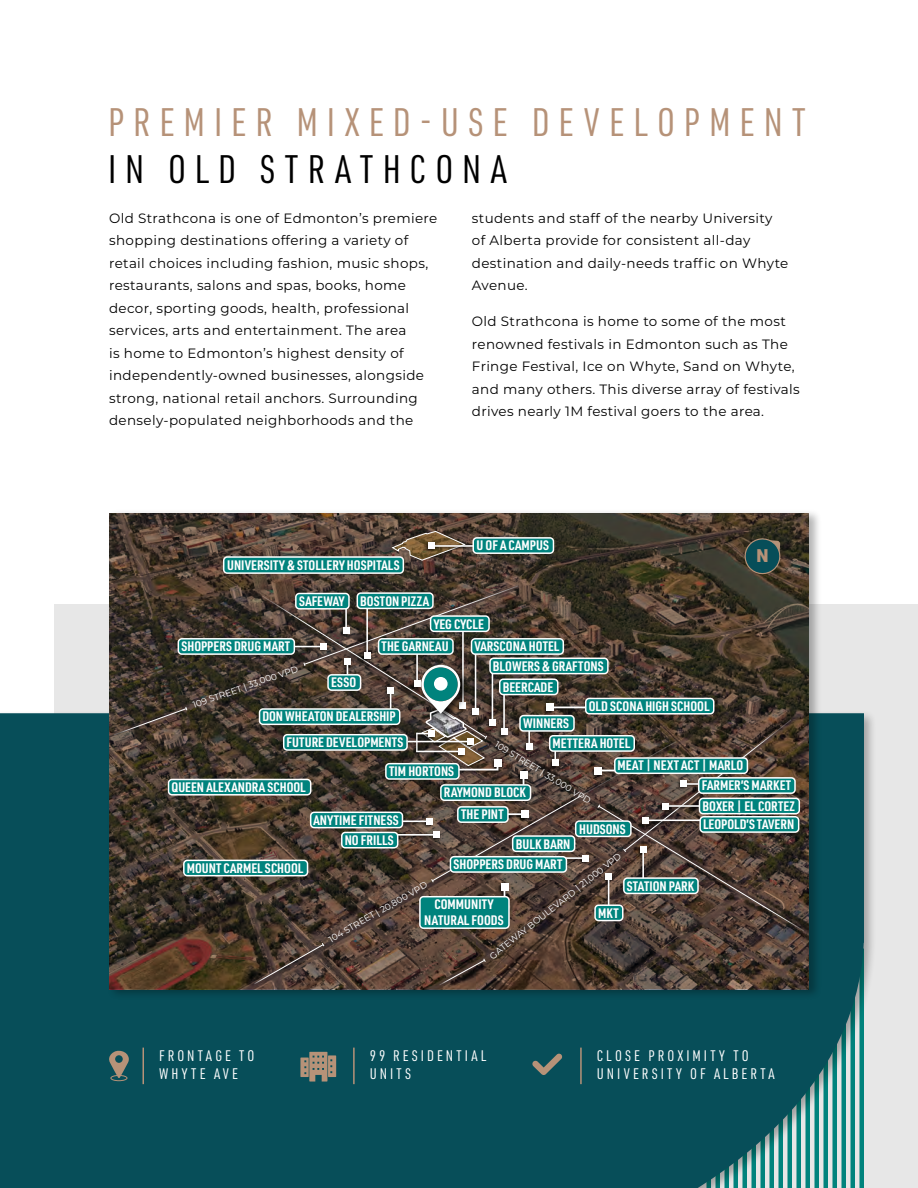
<style>
.page{position:relative;width:918px;height:1188px;background:#fff}
.page>*{position:absolute;margin:0;border:0;box-sizing:border-box;transform-origin:0 0}
.t1{font:39px "URWDIN Cond";letter-spacing:.225em;color:#b69278}
.t2{font:39px "URWDIN Cond";letter-spacing:.23em;color:#000}
.t3{font:900 18px "URWDIN";color:#b69278}
.t4{font:15px/18px "URWDIN Cond";letter-spacing:.2em;color:#fff}
.t5{font:13.5px/22.5px "Montserrat";letter-spacing:.025em;color:#000}
.t6{font:700 13.5px/20.1px "URWDIN Cond";color:#fff}
.t7{font:9px "Montserrat";color:#fff}
</style>
<div class="page">
<div style="left:54px;top:605px;width:864px;height:583px;background:#e7e7e7"></div>
<div style="left:0;top:713px;width:864px;height:475px;background:#074e59"></div>
<hr style="left:143px;top:1048px;width:1px;height:36px;background:#b69278">
<svg style="left:108px;top:1050px;width:21px;height:28px"></svg>
<div style="left:111px;top:1075px;width:16px;height:6px;border:1px solid #b69278;border-radius:50%"></div>
<hr style="left:580px;top:1048px;width:2px;height:36px;background:#b69278">
<svg style="left:532px;top:1053px;width:30px;height:22px"></svg>
<hr style="left:353px;top:1048px;width:2px;height:36px;background:#b69278">
<svg style="left:300px;top:1052px;width:36px;height:30px"></svg>
<div style="left:107px;top:508px;width:715px;height:492px;background:#000;opacity:.3"></div>
<svg style="left:109px;top:513px;width:700px;height:476px;background:#47392d"></svg>
<svg style="left:113px;top:706px;width:75px;height:30px;background:#4c3f35"></svg>
<svg style="left:253px;top:942px;width:72px;height:43px;background:#514138"></svg>
<div style="left:425px;top:542px;width:50px;height:11px;background:#000;opacity:.75"></div>
<hr style="left:431px;top:545px;width:43px;height:2px;background:#fff">
<svg style="left:392px;top:531px;width:74px;height:30px;background:#715d49"></svg>
<svg style="left:439px;top:958px;width:47px;height:28px"></svg>
<div style="left:473px;top:538px;width:80px;height:15px;background:#00837d;border-radius:4px"></div>
<div style="left:472px;top:537px;width:82px;height:17px;border:1px solid #fff;border-radius:4px"></div>
<div style="left:224px;top:557px;width:179px;height:16px;background:#00837d;border-radius:4px"></div>
<div style="left:223px;top:556px;width:181px;height:18px;border:1px solid #fff;border-radius:4px"></div>
<div style="left:184px;top:860px;width:124px;height:16px;background:#00837d;border-radius:4px"></div>
<div style="left:183px;top:860px;width:125px;height:16px;border:1px solid #fff;border-radius:4px"></div>
<div style="left:169px;top:779px;width:142px;height:16px;background:#00837d;border-radius:4px"></div>
<div style="left:168px;top:779px;width:143px;height:17px;border:1px solid #fff;border-radius:4px"></div>
<div style="left:178px;top:639px;width:116px;height:15px;background:#00837d;border-radius:4px"></div>
<div style="left:178px;top:638px;width:117px;height:17px;border:1px solid #fff;border-radius:4px"></div>
<svg style="left:261px;top:585px;width:544px;height:347px;background:#48554c"></svg>
<div style="left:434px;top:677px;width:14px;height:14px;background:#fff;border-radius:50%"></div>
<svg style="left:741px;top:535px;width:43px;height:41px;background:#2d4a46"></svg>
<h1 class="t1" style="left:108px;top:96px;width:699px">PREMIER MIXED-USE DEVELOPMENT</h1>
<h1 class="t2" style="left:108px;top:143px;width:400px">IN OLD STRATHCONA</h1>
<p class="t5" style="left:109px;top:206px;width:330px">Old Strathcona is one of Edmonton’s premiere shopping destinations offering a variety of retail choices including fashion, music shops, restaurants, salons and spas, books, home decor, sporting goods, health, professional services, arts and entertainment. The area<br>is home to Edmonton’s highest density of independently-owned businesses, alongside strong, national retail anchors. Surrounding densely-populated neighborhoods and the</p>
<p class="t5" style="left:472px;top:206px;width:318px">students and staff of the nearby University of Alberta provide for consistent all-day destination and daily-needs traffic on Whyte Avenue.</p>
<p class="t5" style="left:472px;top:310px;width:329px">Old Strathcona is home to some of the most renowned festivals in Edmonton such as The Fringe Festival, Ice on Whyte, Sand on Whyte, and many others. This diverse array of festivals drives nearly 1M festival goers to the area.</p>
<p class="t6" style="left:477px;top:535px;width:74px">U OF A CAMPUS</p>
<h2 class="t3" style="left:756px;top:544px;width:14px">N</h2>
<p class="t6" style="left:227px;top:554px;width:174px">UNIVERSITY &amp; STOLLERY HOSPITALS</p>
<p class="t6" style="left:299px;top:590px;width:131px">SAFEWAY BOSTON PIZZA</p>
<p class="t6" style="left:382px;top:612px;width:104px;line-height:22.8px;text-indent:52px">YEG CYCLE<br>THE GARNEAU</p>
<p class="t6" style="left:181px;top:636px;width:110px">SHOPPERS DRUG MART</p>
<p class="t6" style="left:493px;top:636px;width:112px;line-height:19.5px;text-indent:-18px">VARSCONA HOTEL<br>BLOWERS &amp; GRAFTONS</p>
<p class="t6" style="left:503px;top:676px;width:52px">BEERCADE</p>
<p class="t6" style="left:589px;top:696px;width:122px">OLD SCONA HIGH SCHOOL</p>
<p class="t6" style="left:553px;top:713px;width:79px;text-indent:-29px">WINNERS<br>METTERA HOTEL</p>
<p class="t6" style="left:702px;top:755px;width:95px;text-indent:-84px">MEAT | NEXT ACT | MARLO<br>FARMER’S MARKET<br>BOXER | EL CORTEZ</p>
<p class="t6" style="left:703px;top:814px;width:93px">LEOPOLD’S TAVERN</p>
<p class="t7" style="left:191px;top:699px;width:112px;rotate:-19deg">109 STREET | 33,000 VPD</p>
<p class="t6" style="left:331px;top:672px;width:27px">ESSO</p>
<p class="t6" style="left:262px;top:706px;width:135px">DON WHEATON DEALERSHIP</p>
<p class="t6" style="left:287px;top:732px;width:118px">FUTURE DEVELOPMENTS</p>
<p class="t7" style="left:499px;top:738px;width:112px;rotate:32deg">109 STREET | 33,000 VPD</p>
<p class="t6" style="left:389px;top:761px;width:66px">TIM HORTONS</p>
<p class="t6" style="left:172px;top:777px;width:136px">QUEEN ALEXANDRA SCHOOL</p>
<p class="t6" style="left:444px;top:782px;width:83px">RAYMOND BLOCK</p>
<p class="t6" style="left:461px;top:804px;width:44px">THE PINT</p>
<p class="t6" style="left:314px;top:809px;width:87px">ANYTIME FITNESS</p>
<p class="t6" style="left:579px;top:818px;width:48px">HUDSONS</p>
<p class="t6" style="left:345px;top:830px;width:51px">NO FRILLS</p>
<p class="t6" style="left:454px;top:833px;width:118px;line-height:20.7px;text-indent:62px">BULK BARN<br>SHOPPERS DRUG MART</p>
<p class="t6" style="left:424px;top:896px;width:81px;line-height:16.2px;text-align:center">COMMUNITY<br>NATURAL FOODS</p>
<p class="t7" style="left:488px;top:953px;width:166px;rotate:-39deg">GATEWAY BOULEVARD | 21,000 VPD</p>
<p class="t6" style="left:187px;top:857px;width:118px">MOUNT CARMEL SCHOOL</p>
<p class="t6" style="left:627px;top:875px;width:69px">STATION PARK</p>
<p class="t7" style="left:326px;top:935px;width:114px;rotate:-30deg">104 STREET | 20,800 VPD</p>
<p class="t6" style="left:598px;top:902px;width:22px">MKT</p>
<p class="t4" style="left:159px;top:1047px;width:97px">FRONTAGE TO<br>WHYTE AVE</p>
<p class="t4" style="left:597px;top:1047px;width:179px">CLOSE PROXIMITY TO<br>UNIVERSITY OF ALBERTA</p>
<p class="t4" style="left:370px;top:1047px;width:118px">99 RESIDENTIAL<br>UNITS</p>
</div>
